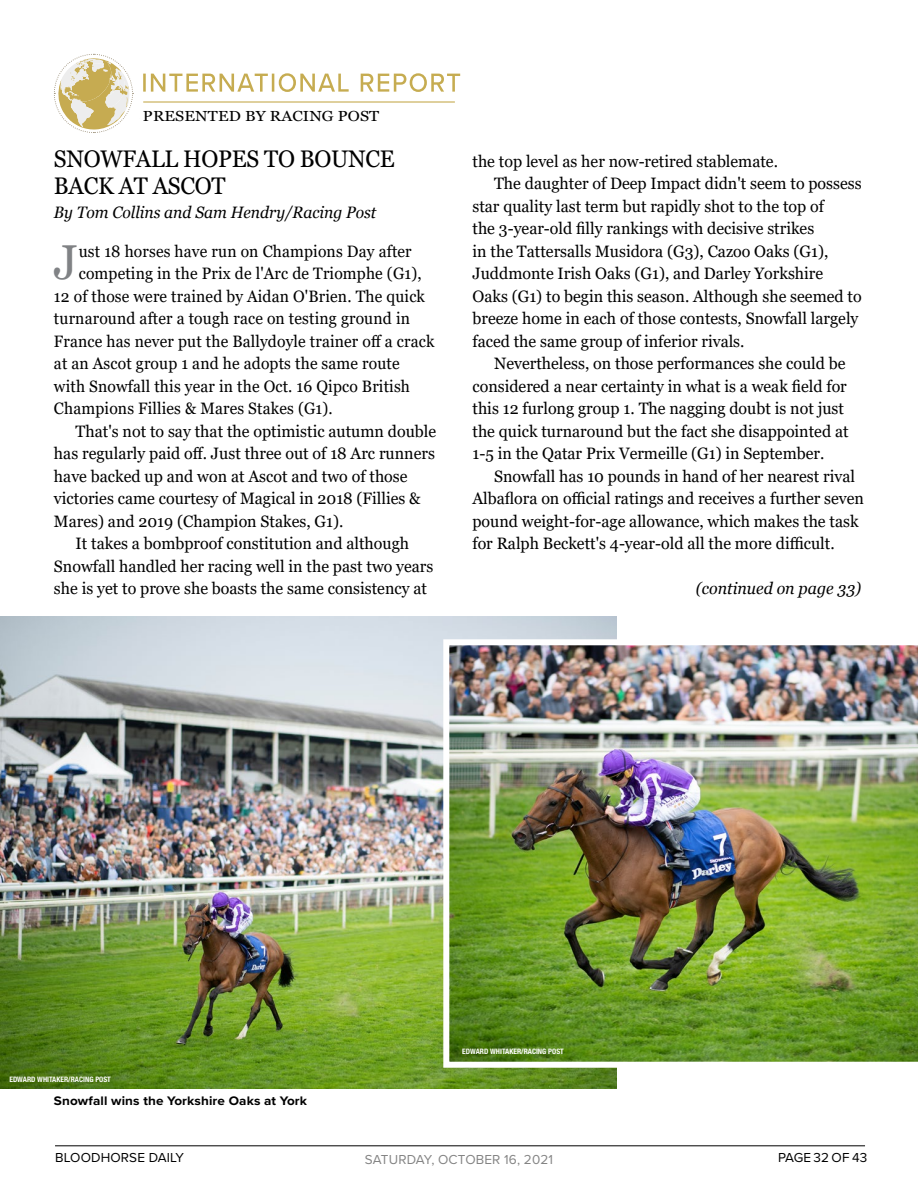
<style>
.page{position:relative;width:918px;height:1188px;background:#fff}
.page>*{position:absolute;margin:0;border:0;box-sizing:border-box;transform-origin:0 0}
.First_Paragraph{font:48.9px "Georgia";color:#808285;scale:.95 1}
.Headline{font:24px/27px "Georgia";letter-spacing:-.01em;color:#000;scale:.95 1}
.Body_Copy{font:16.5px/22.5px "Georgia";color:#000}
.First_Paragraph-2{font:16.5px "Georgia";letter-spacing:.01em;color:#000;scale:.95 1}
.Byline{font:italic 16.5px "Georgia";color:#000;scale:.95 1}
.Body_Copy-2{font:italic 16.5px "Georgia";color:#000}
.t1{font:14.55px "Georgia";letter-spacing:.01em;color:#000;scale:1.11 1}
.t2{font:13.5px "Proxima Nova";letter-spacing:.01em;color:#000}
.t3{font:13.5px "Proxima Nova";letter-spacing:.01em;color:#848484}
.t4{font:700 12.9px "Proxima Nova";letter-spacing:.01em;color:#000;scale:1.05 1}
.Photo_Credit{font:700 condensed 7.5px "Helvetica Neue LT Std";color:#fff}
</style>
<div class="page">
<hr style="left:55px;top:1146px;width:810px;height:1px;background:#000">
<svg style="left:54px;top:54px;width:406px;height:79px"></svg>
<img style="left:0;top:616px;width:617px;height:473px">
<img style="left:443px;top:639px;width:475px;height:429px">
<p class="t1" style="left:143px;top:107px;width:214px">PRESENTED BY RACING POST</p>
<p class="Headline" style="left:54px;top:145px;width:360px">SNOWFALL HOPES TO BOUNCE<br>BACK AT ASCOT</p>
<p class="Byline" style="left:54px;top:202px;width:341px">By Tom Collins and Sam Hendry/Racing Post</p>
<p class="First_Paragraph" style="left:54px;top:233px;width:27px">J</p>
<p class="First_Paragraph-2" style="left:79px;top:241px;width:352px">ust 18 horses have run on Champions Day after</p>
<p class="First_Paragraph-2" style="left:79px;top:263px;width:363px">competing in the Prix de l'Arc de Triomphe (G1),</p>
<p class="First_Paragraph-2" style="left:54px;top:286px;width:392px">12 of those were trained by Aidan O'Brien. The quick</p>
<p class="First_Paragraph-2" style="left:54px;top:308px;width:376px">turnaround after a tough race on testing ground in</p>
<p class="First_Paragraph-2" style="left:54px;top:331px;width:402px">France has never put the Ballydoyle trainer off a crack</p>
<p class="First_Paragraph-2" style="left:54px;top:353px;width:365px">at an Ascot group 1 and he adopts the same route</p>
<p class="First_Paragraph-2" style="left:54px;top:376px;width:376px">with Snowfall this year in the Oct. 16 Qipco British</p>
<p class="First_Paragraph-2" style="left:54px;top:398px;width:295px">Champions Fillies &amp; Mares Stakes (G1).</p>
<p class="Body_Copy" style="left:54px;top:420px;width:384px;text-indent:22px">That's not to say that the optimistic autumn double has regularly paid off. Just three out of 18 Arc runners have backed up and won at Ascot and two of those victories came courtesy of Magical in 2018 (Fillies &amp; Mares) and 2019 (Champion Stakes, G1).</p>
<p class="Body_Copy" style="left:54px;top:532px;width:381px;text-align:center">It takes a bombproof constitution and although<br>Snowfall handled her racing well in the past two years she is yet to prove she boasts the same consistency at</p>
<p class="Body_Copy" style="left:472px;top:150px;width:307px">the top level as her now-retired stablemate.</p>
<p class="Body_Copy" style="left:472px;top:172px;width:391px;text-indent:22px">The daughter of Deep Impact didn't seem to possess star quality last term but rapidly shot to the top of<br>the 3-year-old filly rankings with decisive strikes<br>in the Tattersalls Musidora (G3), Cazoo Oaks (G1), Juddmonte Irish Oaks (G1), and Darley Yorkshire Oaks (G1) to begin this season. Although she seemed to breeze home in each of those contests, Snowfall largely faced the same group of inferior rivals.</p>
<p class="Body_Copy" style="left:472px;top:352px;width:378px;text-indent:22px">Nevertheless, on those performances she could be considered a near certainty in what is a weak field for this 12 furlong group 1. The nagging doubt is not just the quick turnaround but the fact she disappointed at 1-5 in the Qatar Prix Vermeille (G1) in September.</p>
<p class="Body_Copy" style="left:472px;top:465px;width:393px;text-indent:22px">Snowfall has 10 pounds in hand of her nearest rival Albaflora on official ratings and receives a further seven pound weight-for-age allowance, which makes the task for Ralph Beckett's 4-year-old all the more difficult.</p>
<p class="Body_Copy-2" style="left:696px;top:578px;width:167px">(continued on page 33)</p>
<p class="Photo_Credit" style="left:9px;top:1075px;width:103px">EDWARD WHITAKER/RACING POST</p>
<p class="t4" style="left:54px;top:1091px;width:243px">Snowfall wins the Yorkshire Oaks at York</p>
<p class="Photo_Credit" style="left:462px;top:1046px;width:103px">EDWARD WHITAKER/RACING POST</p>
<p class="t2" style="left:55px;top:1147px;width:131px">BLOODHORSE DAILY</p>
<p class="t3" style="left:365px;top:1150px;width:190px">SATURDAY, OCTOBER 16, 2021</p>
<p class="t2" style="left:778px;top:1147px;width:91px">PAGE 32 OF 43</p>
</div>
